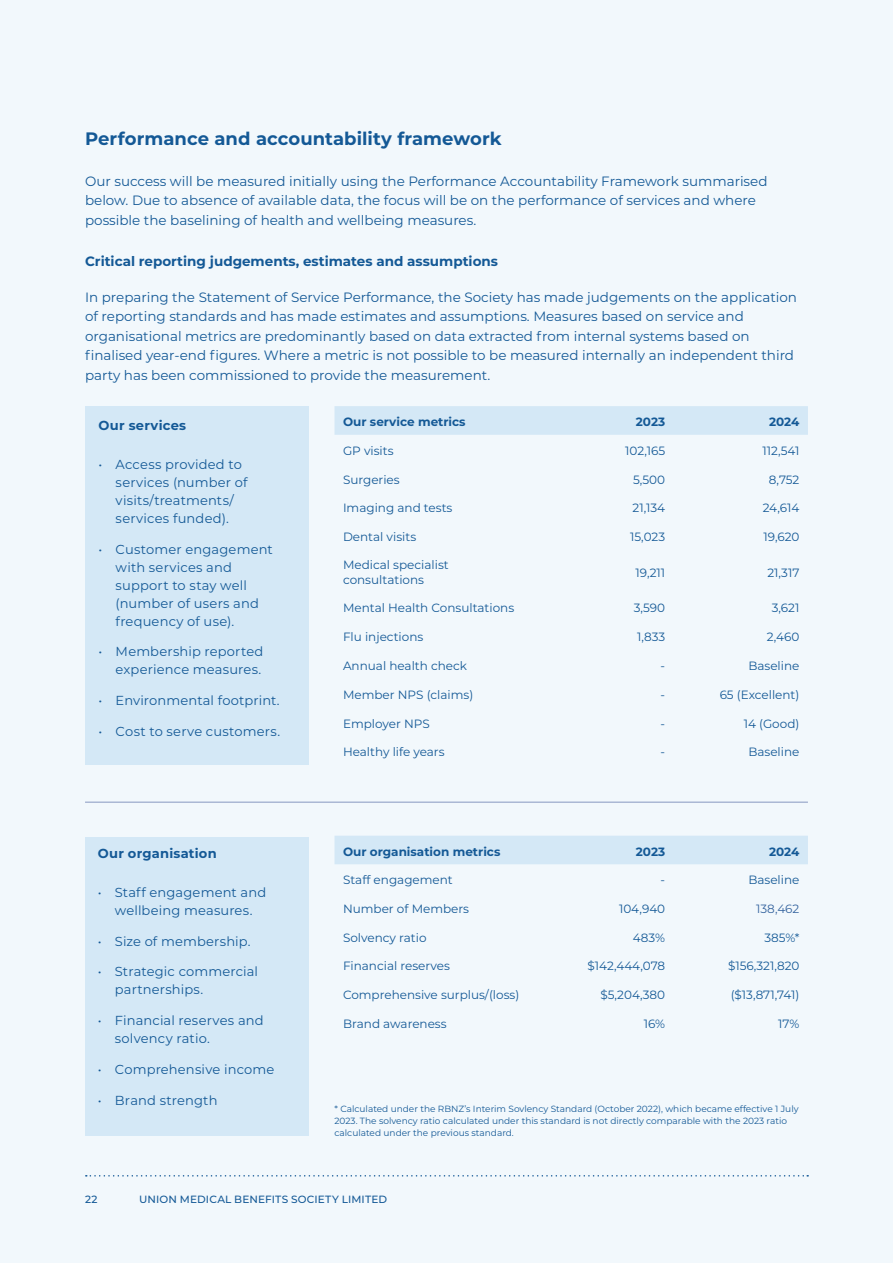
<style>
.page{position:relative;width:893px;height:1263px;background:#f2f8fc}
.page>*{position:absolute;margin:0;border:0;box-sizing:border-box;transform-origin:0 0}
.t1{font:700 18px "Montserrat";color:#145996}
.Body_Main_-_Blue{font:13.5px/19.5px "Montserrat";color:#145996}
.Body_Main_-_Blue-2{font:700 13.5px "Montserrat";color:#145996}
.t2{font:13.05px/18px "Montserrat";letter-spacing:.01em;color:#145996}
.t3{font:700 13.05px "Montserrat";letter-spacing:.02em;color:#145996}
.Table_Body{font:12px/14.4px "Montserrat";color:#145996}
.t4{font:700 12px "Montserrat";color:#145996}
.Table_Body-2{font:12px "Montserrat";color:#34639e}
.t5{font:500 10.5px "Montserrat";letter-spacing:.015em;color:#145996}
.Body_Small{font:9px/12px "Montserrat";color:#145996}
</style>
<div class="page">
<div style="left:85px;top:406px;width:224px;height:359px;background:#d4e8f6"></div>
<div style="left:334px;top:406px;width:474px;height:29px;background:#d4e8f6"></div>
<div style="left:334px;top:836px;width:474px;height:28px;background:#d4e8f6"></div>
<div style="left:85px;top:836px;width:224px;height:299px;background:#d4e8f6"></div>
<hr style="left:85px;top:802px;width:723px;height:1px;background:#8797c0">
<svg style="left:86px;top:1175px;width:722px;height:1px"></svg>
<h2 class="t1" style="left:85px;top:126px;width:418px">Performance and accountability framework</h2>
<p class="Body_Main_-_Blue" style="left:85px;top:171px;width:684px">Our success will be measured initially using the Performance Accountability Framework summarised below. Due to absence of available data, the focus will be on the performance of services and where possible the baselining of health and wellbeing measures.</p>
<p class="Body_Main_-_Blue-2" style="left:85px;top:251px;width:414px">Critical reporting judgements, estimates and assumptions</p>
<p class="Body_Main_-_Blue" style="left:85px;top:286px;width:713px">In preparing the Statement of Service Performance, the Society has made judgements on the application of reporting standards and has made estimates and assumptions. Measures based on service and organisational metrics are predominantly based on data extracted from internal systems based on finalised year-end figures. Where a metric is not possible to be measured internally an independent third party has been commissioned to provide the measurement.</p>
<h3 class="t3" style="left:99px;top:416px;width:89px">Our services</h3>
<p class="t2" style="left:116px;top:455px;width:133px;text-indent:-17px">• Access provided to services (number of visits/treatments/ services funded).</p>
<p class="t2" style="left:116px;top:540px;width:159px;text-indent:-17px">• Customer engagement with services and support to stay well (number of users and frequency of use).</p>
<p class="t2" style="left:99px;top:642px;width:166px;text-align:right">• Membership reported experience measures.</p>
<p class="t2" style="left:99px;top:691px;width:183px">• Environmental footprint.</p>
<p class="t2" style="left:99px;top:722px;width:183px">• Cost to serve customers.</p>
<h3 class="t3" style="left:98px;top:844px;width:120px">Our organisation</h3>
<p class="t2" style="left:98px;top:883px;width:170px;text-align:center">• Staff engagement and wellbeing measures.</p>
<p class="t2" style="left:98px;top:931px;width:154px">• Size of membership.</p>
<p class="t2" style="left:115px;top:962px;width:145px;text-indent:-17px">• Strategic commercial partnerships.</p>
<p class="t2" style="left:115px;top:1011px;width:150px;text-indent:-17px">• Financial reserves and solvency ratio.</p>
<p class="t2" style="left:98px;top:1060px;width:178px">• Comprehensive income</p>
<p class="t2" style="left:98px;top:1090px;width:121px">• Brand strength</p>
<p class="t4" style="left:343px;top:413px;width:124px">Our service metrics</p>
<p class="t4" style="left:636px;top:413px;width:31px">2023</p>
<p class="t4" style="left:769px;top:413px;width:32px">2024</p>
<p class="Table_Body" style="left:343px;top:443px;width:52px">GP visits</p>
<p class="Table_Body" style="left:625px;top:443px;width:42px">102,165</p>
<p class="Table_Body" style="left:762px;top:443px;width:38px">112,541</p>
<p class="Table_Body" style="left:343px;top:472px;width:58px">Surgeries</p>
<p class="Table_Body" style="left:633px;top:472px;width:34px">5,500</p>
<p class="Table_Body" style="left:769px;top:472px;width:32px">8,752</p>
<p class="Table_Body" style="left:343px;top:500px;width:111px">Imaging and tests</p>
<p class="Table_Body" style="left:633px;top:500px;width:34px">21,134</p>
<p class="Table_Body" style="left:763px;top:500px;width:38px">24,614</p>
<p class="Table_Body" style="left:343px;top:529px;width:75px">Dental visits</p>
<p class="Table_Body" style="left:630px;top:529px;width:37px">15,023</p>
<p class="Table_Body" style="left:763px;top:529px;width:37px">19,620</p>
<p class="Table_Body" style="left:343px;top:557px;width:107px">Medical specialist consultations</p>
<p class="Table_Body" style="left:635px;top:565px;width:31px">19,211</p>
<p class="Table_Body" style="left:767px;top:565px;width:33px">21,317</p>
<p class="Table_Body" style="left:343px;top:600px;width:173px">Mental Health Consultations</p>
<p class="Table_Body" style="left:634px;top:600px;width:33px">3,590</p>
<p class="Table_Body" style="left:772px;top:600px;width:29px">3,621</p>
<p class="Table_Body" style="left:343px;top:629px;width:82px">Flu injections</p>
<p class="Table_Body" style="left:637px;top:629px;width:30px">1,833</p>
<p class="Table_Body" style="left:767px;top:629px;width:34px">2,460</p>
<p class="Table_Body" style="left:343px;top:658px;width:125px">Annual health check</p>
<p class="Table_Body" style="left:661px;top:658px;width:6px">-</p>
<p class="Table_Body" style="left:748px;top:658px;width:53px">Baseline</p>
<p class="Table_Body" style="left:343px;top:687px;width:132px">Member NPS (claims)</p>
<p class="Table_Body" style="left:661px;top:687px;width:6px">-</p>
<p class="Table_Body" style="left:720px;top:687px;width:81px">65 (Excellent)</p>
<p class="Table_Body" style="left:343px;top:716px;width:88px">Employer NPS</p>
<p class="Table_Body" style="left:661px;top:716px;width:6px">-</p>
<p class="Table_Body" style="left:744px;top:716px;width:57px">14 (Good)</p>
<p class="Table_Body" style="left:343px;top:744px;width:103px">Healthy life years</p>
<p class="Table_Body" style="left:661px;top:744px;width:6px">-</p>
<p class="Table_Body" style="left:748px;top:744px;width:53px">Baseline</p>
<p class="t4" style="left:343px;top:843px;width:159px">Our organisation metrics</p>
<p class="t4" style="left:636px;top:843px;width:31px">2023</p>
<p class="t4" style="left:769px;top:843px;width:32px">2024</p>
<p class="Table_Body" style="left:343px;top:872px;width:111px">Staff engagement</p>
<p class="Table_Body" style="left:661px;top:872px;width:6px">-</p>
<p class="Table_Body" style="left:748px;top:872px;width:53px">Baseline</p>
<p class="Table_Body" style="left:343px;top:901px;width:128px">Number of Members</p>
<p class="Table_Body" style="left:619px;top:901px;width:48px">104,940</p>
<p class="Table_Body-2" style="left:756px;top:900px;width:45px">138,462</p>
<p class="Table_Body" style="left:343px;top:930px;width:85px">Solvency ratio</p>
<p class="Table_Body" style="left:633px;top:930px;width:34px">483%</p>
<p class="Table_Body" style="left:764px;top:930px;width:37px">385%*</p>
<p class="Table_Body" style="left:343px;top:958px;width:108px">Financial reserves</p>
<p class="Table_Body" style="left:588px;top:958px;width:79px">$142,444,078</p>
<p class="Table_Body" style="left:728px;top:958px;width:73px">$156,321,820</p>
<p class="Table_Body" style="left:343px;top:987px;width:178px">Comprehensive surplus/(loss)</p>
<p class="Table_Body" style="left:600px;top:987px;width:66px">$5,204,380</p>
<p class="Table_Body" style="left:731px;top:987px;width:70px">($13,871,741)</p>
<p class="Table_Body" style="left:343px;top:1016px;width:105px">Brand awareness</p>
<p class="Table_Body" style="left:644px;top:1016px;width:23px">16%</p>
<p class="Table_Body" style="left:778px;top:1016px;width:23px">17%</p>
<p class="Body_Small" style="left:334px;top:1103px;width:466px">* Calculated under the RBNZ’s Interim Sovlency Standard (October 2022), which became effective 1 July<br>2023. The solvency ratio calculated under this standard is not directly comparable with the 2023 ratio calculated under the previous standard.</p>
<p class="t5" style="left:85px;top:1192px;width:14px">22</p>
<p class="t5" style="left:139px;top:1192px;width:250px">UNION MEDICAL BENEFITS SOCIETY LIMITED</p>
</div>
